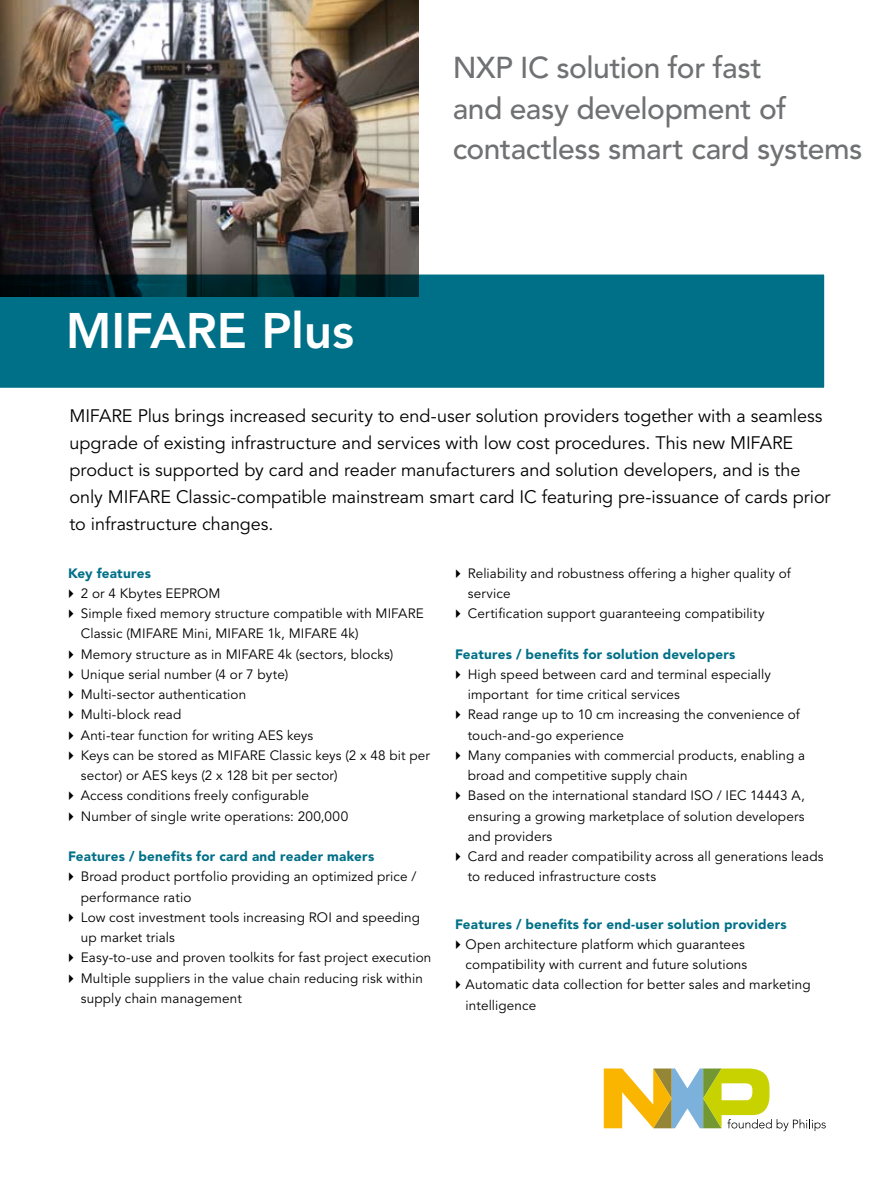
<style>
.page{position:relative;width:893px;height:1188px;background:#fff}
.page>*{position:absolute;margin:0;border:0;box-sizing:border-box;transform-origin:0 0}
.t1{font:800 49.5px "Avenir LT Std";letter-spacing:-.005em;color:#fff}
.t2{font:500 30px/40.5px "Avenir LT Std";letter-spacing:-.015em;color:#707173}
.t3{font:18px/27px "Avenir LT Std";letter-spacing:-.005em;color:#000}
.t4{font:13.5px/20.2px "Avenir LT Std";letter-spacing:.01em;color:#000}
.t5{font:900 13.5px "Avenir LT Std";letter-spacing:.015em;color:#007088}
</style>
<div class="page">
<img style="left:0;top:0;width:418px;height:273px">
<svg style="left:0;top:273px;width:825px;height:115px;background:#02697e"></svg>
<svg style="left:604px;top:1069px;width:222px;height:62px"></svg>
<h1 class="t1" style="left:66px;top:302px;width:290px">MIFARE Plus</h1>
<h2 class="t2" style="left:453px;top:48px;width:411px">NXP IC solution for fast<br>and easy development of contactless smart card systems</h2>
<p class="t3" style="left:70px;top:403px;width:763px">MIFARE Plus brings increased security to end-user solution providers together with a seamless upgrade of existing infrastructure and services with low cost procedures. This new MIFARE product is supported by card and reader manufacturers and solution developers, and is the only MIFARE Classic-compatible mainstream smart card IC featuring pre-issuance of cards prior to infrastructure changes.</p>
<p class="t5" style="left:68px;top:565px;width:84px">Key features</p>
<p class="t4" style="left:81px;top:583px;width:351px">2 or 4 Kbytes EEPROM<br>Simple fixed memory structure compatible with MIFARE Classic (MIFARE Mini, MIFARE 1k, MIFARE 4k)<br>Memory structure as in MIFARE 4k (sectors, blocks)<br>Unique serial number (4 or 7 byte)<br>Multi-sector authentication<br>Multi-block read<br>Anti-tear function for writing AES keys<br>Keys can be stored as MIFARE Classic keys (2 x 48 bit per sector) or AES keys (2 x 128 bit per sector)<br>Access conditions freely configurable<br>Number of single write operations: 200,000</p>
<p class="t5" style="left:68px;top:848px;width:308px">Features / benefits for card and reader makers</p>
<p class="t4" style="left:81px;top:867px;width:352px">Broad product portfolio providing an optimized price / performance ratio<br>Low cost investment tools increasing ROI and speeding up market trials<br>Easy-to-use and proven toolkits for fast project execution Multiple suppliers in the value chain reducing risk within supply chain management</p>
<p class="t4" style="left:468px;top:563px;width:325px">Reliability and robustness offering a higher quality of service<br>Certification support guaranteeing compatibility</p>
<p class="t5" style="left:455px;top:646px;width:282px">Features / benefits for solution developers</p>
<p class="t4" style="left:468px;top:664px;width:357px">High speed between card and terminal especially important for time critical services<br>Read range up to 10 cm increasing the convenience of touch-and-go experience<br>Many companies with commercial products, enabling a broad and competitive supply chain<br>Based on the international standard ISO / IEC 14443 A, ensuring a growing marketplace of solution developers and providers<br>Card and reader compatibility across all generations leads to reduced infrastructure costs</p>
<p class="t5" style="left:455px;top:916px;width:333px">Features / benefits for end-user solution providers</p>
<p class="t4" style="left:466px;top:934px;width:346px">Open architecture platform which guarantees compatibility with current and future solutions Automatic data collection for better sales and marketing intelligence</p>
</div>
